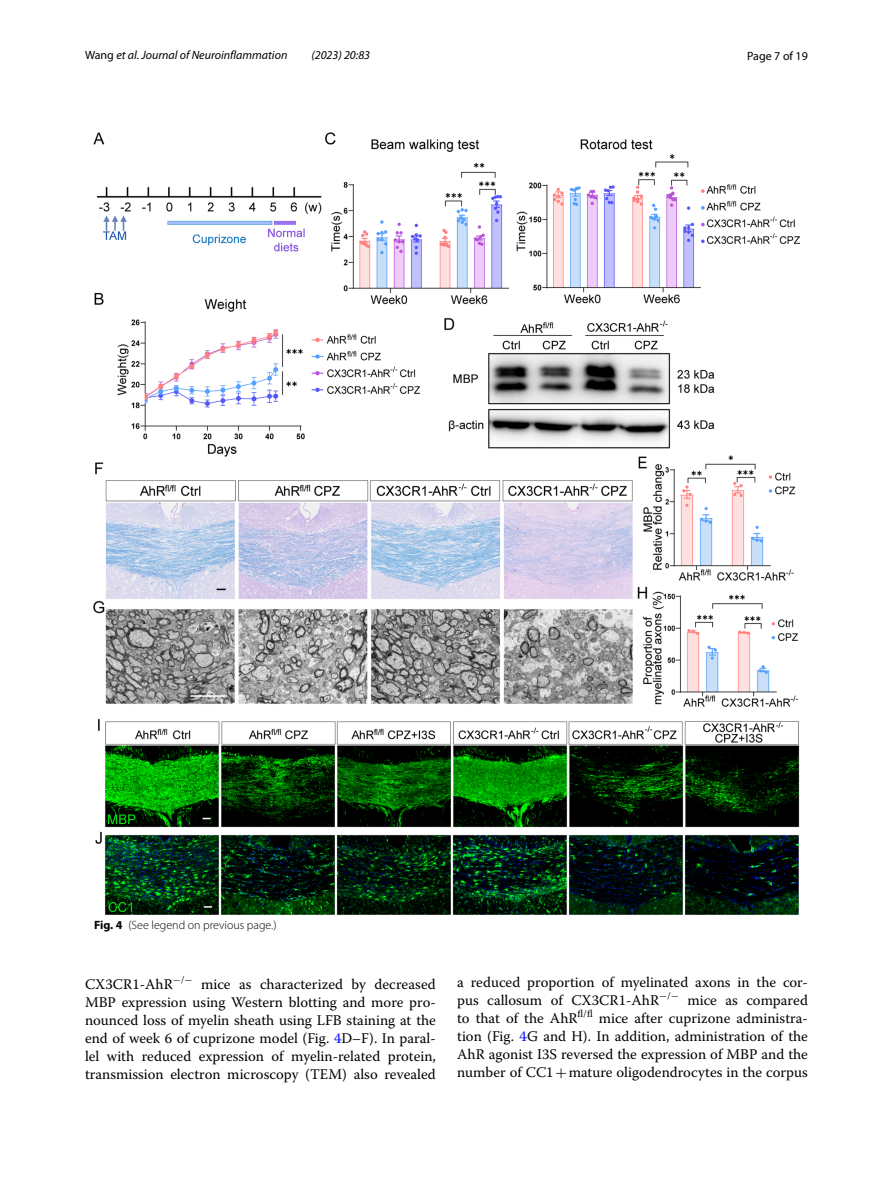
<style>
.page{position:relative;width:893px;height:1187px;background:#fff}
.page>*{position:absolute;margin:0;border:0;box-sizing:border-box;transform-origin:0 0}
.t1{font:14.7px/18px "Warnock Pro";color:#000;text-align:justify}
.t2{font:italic 12px "Myriad Pro";color:#000}
.t3{font:300 12px "Myriad Pro";color:#000}
.t4{font:12px "Myriad Pro";color:#000}
.s1{font-style:normal}
.s2{font-weight:700}
.s3{color:#00f}
.s4{font-family:"MTSY"}
</style>
<div class="page">
<img style="left:94px;top:133px;width:705px;height:781px">
<p class="t2" style="left:85px;top:48px;width:204px"><span class="s1">Wang</span> et al. Journal of Neuroinflammation</p>
<p class="t2" style="left:311px;top:48px;width:60px">(2023) 20:83</p>
<p class="t4" style="left:747px;top:48px;width:62px">Page 7 of 19</p>
<p class="t3" style="left:94px;top:918px;width:184px"><span class="s2">Fig. 4</span> (See legend on previous page.)</p>
<p class="t1" style="left:85px;top:974px;width:352px">CX3CR1-AhR<sup>−</sup><sup>/</sup><sup>−</sup> mice as characterized by decreased MBP expression using Western blotting and more pro&shy;nounced loss of myelin sheath using LFB staining at the end of week 6 of cuprizone model (Fig. <span class="s3">4</span>D–F). In paral&shy;lel with reduced expression of myelin-related protein, transmission electron microscopy (TEM) also revealed</p>
<p class="t1" style="left:457px;top:972px;width:352px">a reduced proportion of myelinated axons in the cor&shy;pus callosum of CX3CR1-AhR<sup>−</sup><sup>/</sup><sup>−</sup> mice as compared to that of the AhR<sup>fl/fl</sup> mice after cuprizone administra&shy;tion (Fig. <span class="s3">4</span>G and H). In addition, administration of the AhR agonist I3S reversed the expression of MBP and the number of CC1<span class="s4">+</span>mature oligodendrocytes in the corpus</p>
</div>
